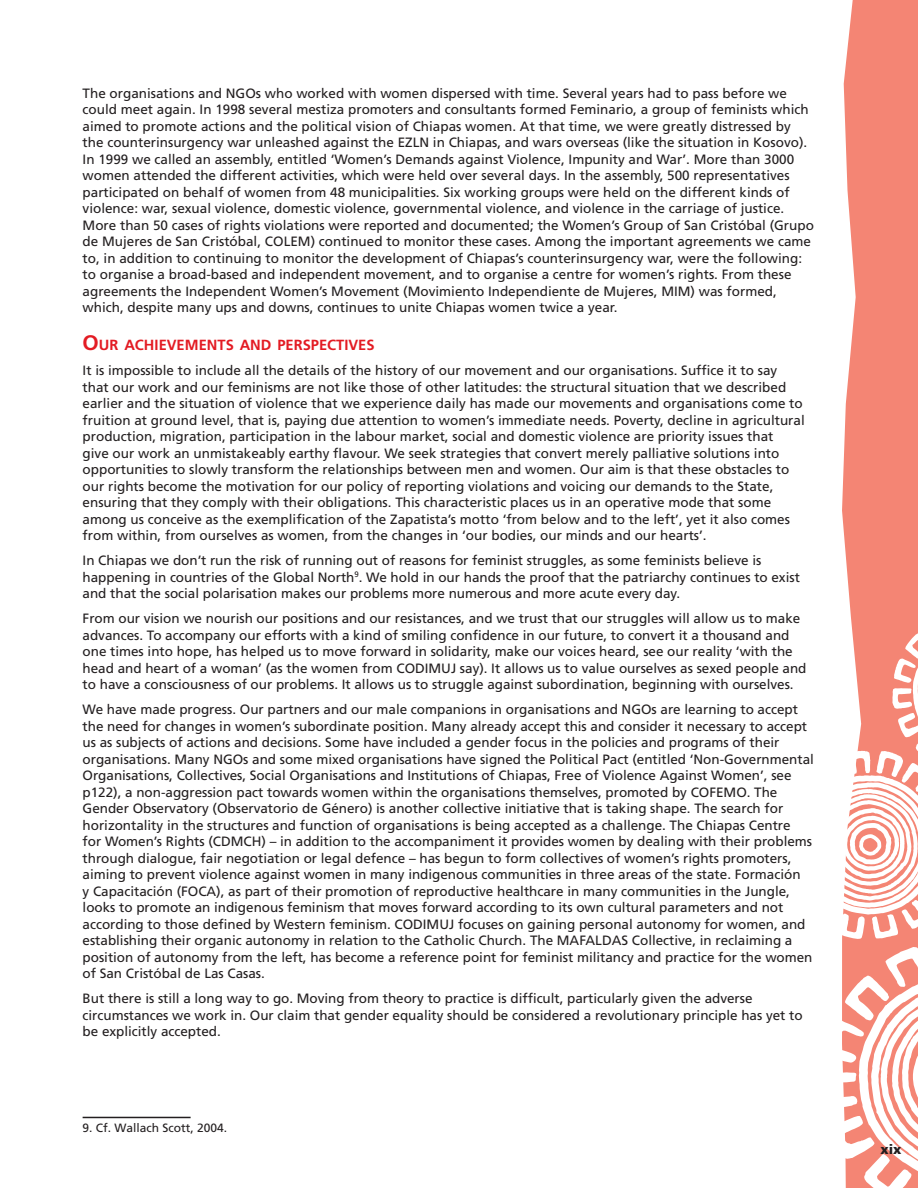
<style>
.page{position:relative;width:918px;height:1188px;background:#fff}
.page>*{position:absolute;margin:0;border:0;box-sizing:border-box;transform-origin:0 0}
.t1{font:700 14.7px "Frutiger";color:#e31b23}
.t2{font:13.5px/16.5px "Frutiger";color:#231f20}
.t3{font:900 13.5px "Frutiger";color:#231f20}
.t4{font:12px "Frutiger";color:#231f20}
.s1{font-size:21px}
</style>
<div class="page">
<svg style="left:842px;top:0;width:76px;height:947px;fill:#f48574"></svg>
<svg style="left:842px;top:947px;width:76px;height:241px"></svg>
<svg style="left:842px;top:629px;width:76px;height:311px"></svg>
<hr style="left:83px;top:1117px;width:108px;height:1px;background:#231f20">
<p class="t2" style="left:83px;top:86px;width:733px">The organisations and NGOs who worked with women dispersed with time. Several years had to pass before we could meet again. In 1998 several mestiza promoters and consultants formed Feminario, a group of feminists which aimed to promote actions and the political vision of Chiapas women. At that time, we were greatly distressed by the counterinsurgency war unleashed against the EZLN in Chiapas, and wars overseas (like the situation in Kosovo).<br>In 1999 we called an assembly, entitled ‘Women’s Demands against Violence, Impunity and War’. More than 3000 women attended the different activities, which were held over several days. In the assembly, 500 representatives participated on behalf of women from 48 municipalities. Six working groups were held on the different kinds of violence: war, sexual violence, domestic violence, governmental violence, and violence in the carriage of justice.<br>More than 50 cases of rights violations were reported and documented; the Women’s Group of San Cristóbal (Grupo de Mujeres de San Cristóbal, COLEM) continued to monitor these cases. Among the important agreements we came to, in addition to continuing to monitor the development of Chiapas’s counterinsurgency war, were the following: to organise a broad-based and independent movement, and to organise a centre for women’s rights. From these agreements the Independent Women’s Movement (Movimiento Independiente de Mujeres, MIM) was formed, which, despite many ups and downs, continues to unite Chiapas women twice a year.</p>
<p class="t1" style="left:83px;top:339px;width:293px"><span class="s1">O</span>UR ACHIEVEMENTS AND PERSPECTIVES</p>
<p class="t2" style="left:83px;top:363px;width:724px">It is impossible to include all the details of the history of our movement and our organisations. Suffice it to say that our work and our feminisms are not like those of other latitudes: the structural situation that we described earlier and the situation of violence that we experience daily has made our movements and organisations come to fruition at ground level, that is, paying due attention to women’s immediate needs. Poverty, decline in agricultural production, migration, participation in the labour market, social and domestic violence are priority issues that<br>give our work an unmistakeably earthy flavour. We seek strategies that convert merely palliative solutions into opportunities to slowly transform the relationships between men and women. Our aim is that these obstacles to our rights become the motivation for our policy of reporting violations and voicing our demands to the State, ensuring that they comply with their obligations. This characteristic places us in an operative mode that some among us conceive as the exemplification of the Zapatista’s motto ‘from below and to the left’, yet it also comes from within, from ourselves as women, from the changes in ‘our bodies, our minds and our hearts’.</p>
<p class="t2" style="left:83px;top:553px;width:719px">In Chiapas we don’t run the risk of running out of reasons for feminist struggles, as some feminists believe is happening in countries of the Global North<sup>9</sup>. We hold in our hands the proof that the patriarchy continues to exist and that the social polarisation makes our problems more numerous and more acute every day.</p>
<p class="t2" style="left:83px;top:611px;width:725px">From our vision we nourish our positions and our resistances, and we trust that our struggles will allow us to make advances. To accompany our efforts with a kind of smiling confidence in our future, to convert it a thousand and one times into hope, has helped us to move forward in solidarity, make our voices heard, see our reality ‘with the head and heart of a woman’ (as the women from CODIMUJ say). It allows us to value ourselves as sexed people and to have a consciousness of our problems. It allows us to struggle against subordination, beginning with ourselves.</p>
<p class="t2" style="left:83px;top:702px;width:733px">We have made progress. Our partners and our male companions in organisations and NGOs are learning to accept the need for changes in women’s subordinate position. Many already accept this and consider it necessary to accept us as subjects of actions and decisions. Some have included a gender focus in the policies and programs of their organisations. Many NGOs and some mixed organisations have signed the Political Pact (entitled ‘Non-Governmental Organisations, Collectives, Social Organisations and Institutions of Chiapas, Free of Violence Against Women’, see p122), a non-aggression pact towards women within the organisations themselves, promoted by COFEMO. The Gender Observatory (Observatorio de Género) is another collective initiative that is taking shape. The search for horizontality in the structures and function of organisations is being accepted as a challenge. The Chiapas Centre<br>for Women’s Rights (CDMCH) – in addition to the accompaniment it provides women by dealing with their problems through dialogue, fair negotiation or legal defence – has begun to form collectives of women’s rights promoters, aiming to prevent violence against women in many indigenous communities in three areas of the state. Formación<br>y Capacitación (FOCA), as part of their promotion of reproductive healthcare in many communities in the Jungle, looks to promote an indigenous feminism that moves forward according to its own cultural parameters and not according to those defined by Western feminism. CODIMUJ focuses on gaining personal autonomy for women, and establishing their organic autonomy in relation to the Catholic Church. The MAFALDAS Collective, in reclaiming a position of autonomy from the left, has become a reference point for feminist militancy and practice for the women of San Cristóbal de Las Casas.</p>
<p class="t2" style="left:83px;top:991px;width:722px">But there is still a long way to go. Moving from theory to practice is difficult, particularly given the adverse circumstances we work in. Our claim that gender equality should be considered a revolutionary principle has yet to be explicitly accepted.</p>
<p class="t4" style="left:83px;top:1123px;width:146px">9. Cf. Wallach Scott, 2004.</p>
<p class="t3" style="left:880px;top:1144px;width:23px">xix</p>
</div>
